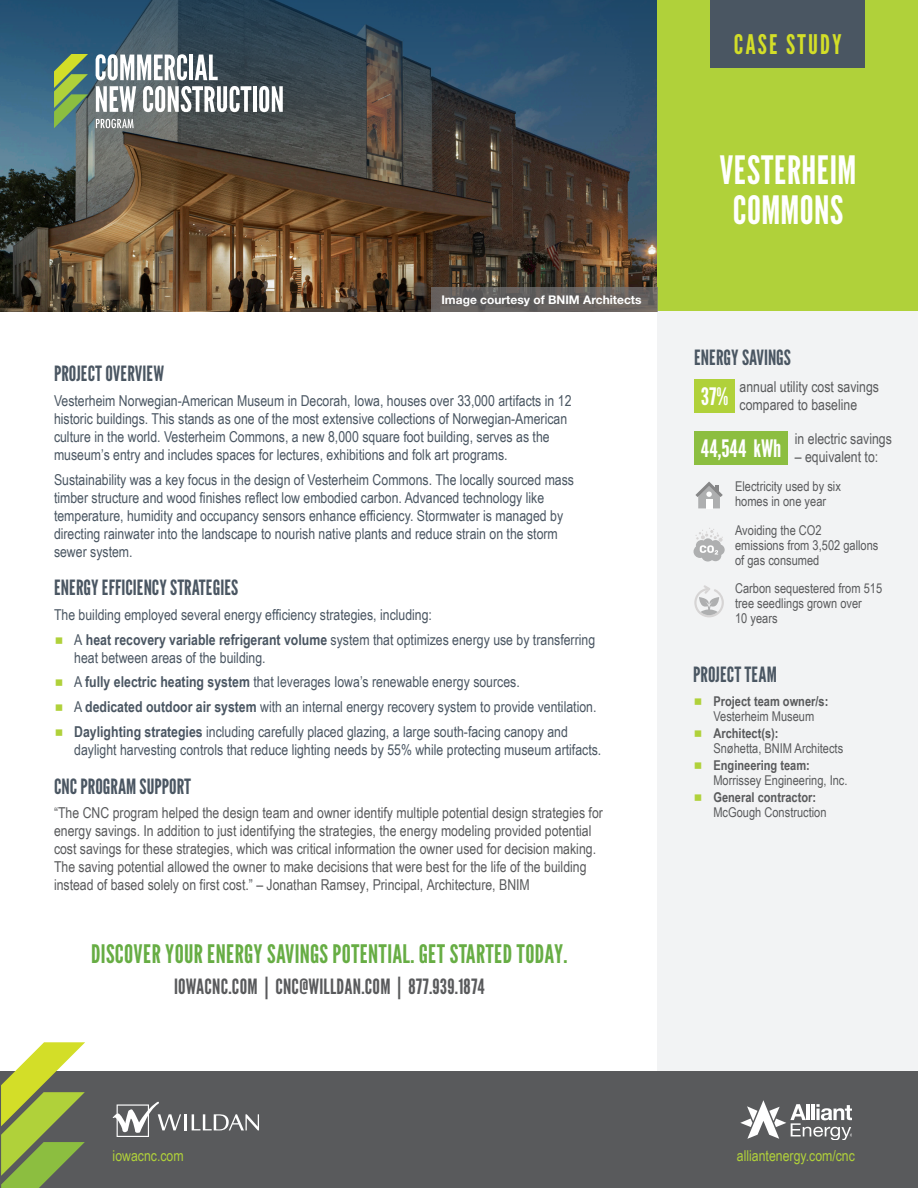
<style>
.page{position:relative;width:918px;height:1188px;background:#fff}
.page>*{position:absolute;margin:0;border:0;box-sizing:border-box;transform-origin:0 0}
.Bullets_Page_1{font:39px/40.5px "League Gothic";letter-spacing:.01em;color:#fff;text-align:center}
.Body{font:27px "League Gothic";letter-spacing:.075em;color:#d3de28}
.t1{font:25.5px "League Gothic";letter-spacing:.01em;color:#67ad44}
.Body-2{font:24px "League Gothic";color:#fff}
.Body-3{font:21px "League Gothic";color:#4a5662}
.t2{font:21px "League Gothic";letter-spacing:.01em;color:#595a5c}
.t3{font:15px/18px "Arial Narrow";color:#4a5662}
.t4{font:15px/18px "Arial Narrow";color:#595a5c}
.t5{font:15px "Arial Narrow";color:#b0d13a}
.t6{font:13.5px/15px "Arial Narrow";color:#595a5c}
.t7{font:700 13.5px/15px "Arial Narrow";color:#595a5c;text-align:center}
.Body-4{font:700 12px "Helvetica Neue LT Std";color:#fff}
.s1{font-family:"Montserrat";font-size:16.5px;color:#b0d13a}
.s2{font-weight:700}
.s3{font-family:"Montserrat";font-weight:400;font-size:16.5px;color:#b0d13a}
.s4{font-weight:400}
</style>
<div class="page">
<img style="left:0;top:0;width:658px;height:312px">
<div style="left:658px;top:0;width:260px;height:312px;background:#b0d13a"></div>
<div style="left:711px;top:0;width:154px;height:68px;background:#4a5662"></div>
<div style="left:658px;top:312px;width:260px;height:759px;background:#f2f3f4"></div>
<svg style="left:431px;top:288px;width:227px;height:24px;background:#65615e"></svg>
<div style="left:0;top:1071px;width:918px;height:117px;background:#595a5c"></div>
<svg style="left:1px;top:1042px;width:84px;height:146px"></svg>
<svg style="left:740px;top:1100px;width:112px;height:40px"></svg>
<hr style="left:184px;top:1114px;width:3px;height:16px;background:#fff">
<svg style="left:113px;top:1101px;width:68px;height:36px"></svg>
<svg style="left:192px;top:1114px;width:67px;height:17px"></svg>
<svg style="left:96px;top:54px;width:91px;height:26px"></svg>
<hr style="left:189px;top:55px;width:4px;height:25px;background:#fff">
<svg style="left:195px;top:55px;width:23px;height:25px"></svg>
<svg style="left:96px;top:86px;width:40px;height:26px"></svg>
<svg style="left:143px;top:86px;width:108px;height:26px"></svg>
<hr style="left:253px;top:86px;width:4px;height:26px;background:#fff">
<svg style="left:259px;top:86px;width:24px;height:26px"></svg>
<svg style="left:54px;top:54px;width:34px;height:74px;background:#7a9c5a"></svg>
<svg style="left:96px;top:119px;width:38px;height:9px"></svg>
<div style="left:694px;top:431px;width:94px;height:34px;background:#8cbe40"></div>
<div style="left:694px;top:379px;width:41px;height:34px;background:#b0d13a"></div>
<svg style="left:694px;top:585px;width:30px;height:32px"></svg>
<svg style="left:694px;top:528px;width:31px;height:34px"></svg>
<svg style="left:695px;top:482px;width:28px;height:26px"></svg>
<p class="Body" style="left:734px;top:26px;width:109px">CASE STUDY</p>
<p class="Body-4" style="left:441px;top:292px;width:202px">Image courtesy of BNIM Architects</p>
<p class="Body-3" style="left:54px;top:359px;width:112px">PROJECT OVERVIEW</p>
<p class="t3" style="left:54px;top:391px;width:519px">Vesterheim Norwegian-American Museum in Decorah, Iowa, houses over 33,000 artifacts in 12 historic buildings. This stands as one of the most extensive collections of Norwegian-American culture in the world. Vesterheim Commons, a new 8,000 square foot building, serves as the museum’s entry and includes spaces for lectures, exhibitions and folk art programs.</p>
<p class="t3" style="left:54px;top:470px;width:522px">Sustainability was a key focus in the design of Vesterheim Commons. The locally sourced mass timber structure and wood finishes reflect low embodied carbon. Advanced technology like temperature, humidity and occupancy sensors enhance efficiency. Stormwater is managed by directing rainwater into the landscape to nourish native plants and reduce strain on the storm sewer system.</p>
<p class="Body-3" style="left:54px;top:573px;width:186px">ENERGY EFFICIENCY STRATEGIES</p>
<p class="t3" style="left:54px;top:605px;width:380px">The building employed several energy efficiency strategies, including:</p>
<p class="t3" style="left:74px;top:630px;width:522px;text-indent:-20px"><span class="s1">■</span> A <span class="s2">heat recovery variable refrigerant volume</span> system that optimizes energy use by transferring heat between areas of the building.</p>
<p class="t3" style="left:54px;top:673px;width:467px"><span class="s1">■</span> A <span class="s2">fully electric heating system</span> that leverages Iowa’s renewable energy sources.</p>
<p class="t3" style="left:54px;top:697px;width:544px"><span class="s1">■</span> A <span class="s2">dedicated outdoor air system</span> with an internal energy recovery system to provide ventilation.</p>
<p class="t3" style="left:74px;top:722px;width:529px;text-indent:-20px"><span class="s1">■</span> <span class="s2">Daylighting strategies</span> including carefully placed glazing, a large south-facing canopy and daylight harvesting controls that reduce lighting needs by 55% while protecting museum artifacts.</p>
<p class="Body-3" style="left:54px;top:772px;width:139px">CNC PROGRAM SUPPORT</p>
<p class="t4" style="left:54px;top:804px;width:550px">“The CNC program helped the design team and owner identify multiple potential design strategies for energy savings. In addition to just identifying the strategies, the energy modeling provided potential cost savings for these strategies, which was critical information the owner used for decision making.<br>The saving potential allowed the owner to make decisions that were best for the life of the building instead of based solely on first cost.” – Jonathan Ramsey, Principal, Architecture, BNIM</p>
<p class="t1" style="left:91px;top:936px;width:478px">DISCOVER YOUR ENERGY SAVINGS POTENTIAL. GET STARTED TODAY.</p>
<p class="t2" style="left:174px;top:972px;width:312px">IOWACNC.COM | CNC@WILLDAN.COM | 877.939.1874</p>
<p class="Bullets_Page_1" style="left:719px;top:148px;width:138px">VESTERHEIM<br>COMMONS</p>
<p class="Body-3" style="left:694px;top:343px;width:98px">ENERGY SAVINGS</p>
<p class="t4" style="left:740px;top:377px;width:141px">annual utility cost savings compared to baseline</p>
<p class="Body-2" style="left:701px;top:379px;width:29px">37%</p>
<p class="t4" style="left:795px;top:430px;width:99px">in electric savings</p>
<p class="t4" style="left:795px;top:448px;width:85px">– equivalent to:</p>
<p class="t6" style="left:735px;top:479px;width:107px">Electricity used by six homes in one year</p>
<p class="t6" style="left:735px;top:522px;width:145px">Avoiding the CO2<br>emissions from 3,502 gallons of gas consumed</p>
<p class="t6" style="left:735px;top:581px;width:149px">Carbon sequestered from 515 tree seedlings grown over<br>10 years</p>
<p class="Body-2" style="left:701px;top:431px;width:82px">44,544 kWh</p>
<p class="Body-3" style="left:693px;top:660px;width:85px">PROJECT TEAM</p>
<p class="t7" style="left:693px;top:693px;width:137px"><span class="s3">■</span> Project team owner/s:<br><span class="s4">Vesterheim Museum</span></p>
<p class="t6" style="left:713px;top:725px;width:131px;text-indent:-20px"><span class="s1">■</span> <span class="s2">Architect(s):<br></span>Snøhetta, BNIM Architects</p>
<p class="t6" style="left:713px;top:757px;width:136px;text-indent:-20px"><span class="s1">■</span> <span class="s2">Engineering team:<br></span>Morrissey Engineering, Inc.</p>
<p class="t6" style="left:713px;top:789px;width:115px;text-indent:-20px"><span class="s1">■</span> <span class="s2">General contractor:<br></span>McGough Construction</p>
<p class="t5" style="left:113px;top:1144px;width:73px">iowacnc.com</p>
<p class="t5" style="left:737px;top:1144px;width:120px">alliantenergy.com/cnc</p>
</div>
